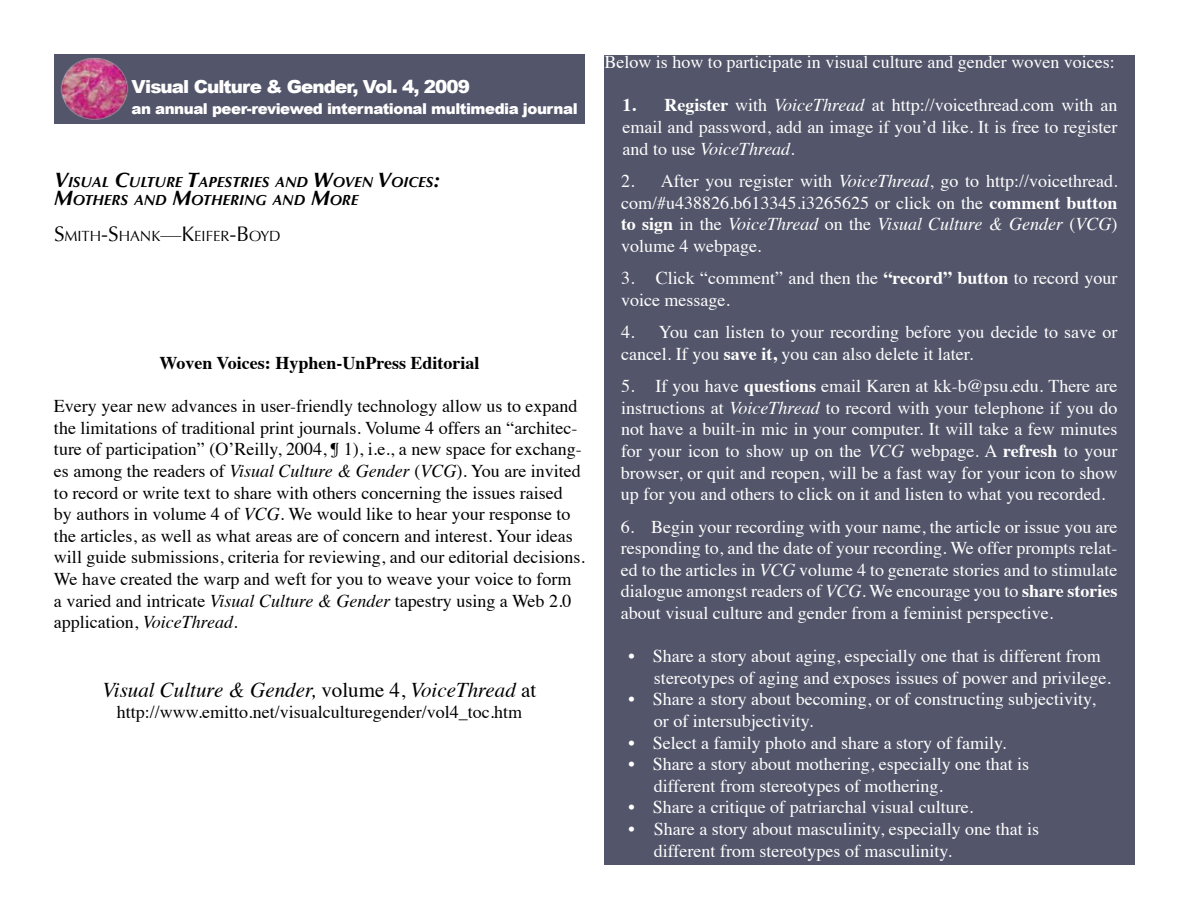
<style>
.page{position:relative;width:1188px;height:918px;background:#fff}
.page>*{position:absolute;margin:0;border:0;box-sizing:border-box;transform-origin:0 0}
.t1{font:italic 21px "Times";color:#000}
.t2{font:18px/21.6px "Times";color:#fff}
.t3{font:18px/21.6px "Times";color:#000}
.t4{font:700 18px "Times";color:#000}
.t5{font:900 18px "Arial";letter-spacing:-.05em;color:#fff}
.t6{font:900 15px "Arial";letter-spacing:-.03em;color:#fff}
.t7{font:italic 700 14.7px/18px "Optima";color:#000}
.t8{font:14.7px "Optima";color:#000}
.s1{font-size:21px}
.s2{font-style:italic}
.s3{font-style:normal}
.s4{font-weight:700}
</style>
<div class="page">
<div style="left:54px;top:54px;width:531px;height:70px;background:#53556a"></div>
<img style="left:61px;top:58px;width:67px;height:62px">
<div style="left:604px;top:55px;width:531px;height:810px;background:#53556a"></div>
<p class="t5" style="left:132px;top:76px;width:340px">Visual Culture &amp; Gender, Vol. 4, 2009</p>
<p class="t6" style="left:132px;top:100px;width:448px">an annual peer-reviewed international multimedia journal</p>
<p class="t7" style="left:54px;top:173px;width:388px"><span class="s1">V</span>ISUAL <span class="s1">C</span>ULTURE <span class="s1">T</span>APESTRIES AND <span class="s1">W</span>OVEN <span class="s1">V</span>OICES<span class="s1">:<br>M</span>OTHERS AND <span class="s1">M</span>OTHERING AND <span class="s1">M</span>ORE</p>
<p class="t8" style="left:54px;top:227px;width:228px"><span class="s1">S</span>MITH<span class="s1">-S</span>HANK<span class="s1">—K</span>EIFER<span class="s1">-B</span>OYD</p>
<p class="t4" style="left:159px;top:346px;width:322px">Woven Voices: Hyphen-UnPress Editorial</p>
<p class="t3" style="left:54px;top:394px;width:532px">Every year new advances in user-friendly technology allow us to expand the limitations of traditional print journals. Volume 4 offers an “architec&shy;ture of participation” (O’Reilly, 2004, ¶ 1), i.e., a new space for exchang&shy;es among the readers of <span class="s2">Visual Culture &amp; Gender</span> (<span class="s2">VCG</span>). You are invited to record or write text to share with others concerning the issues raised by authors in volume 4 of <span class="s2">VCG</span>. We would like to hear your response to the articles, as well as what areas are of concern and interest. Your ideas will guide submissions, criteria for reviewing, and our editorial decisions.<br>We have created the warp and weft for you to weave your voice to form<br>a varied and intricate <span class="s2">Visual Culture &amp; Gender</span> tapestry using a Web 2.0 application, <span class="s2">VoiceThread.</span></p>
<p class="t1" style="left:103px;top:671px;width:435px">Visual Culture &amp; Gender, <span class="s3">volume 4,</span> VoiceThread <span class="s3">at</span></p>
<p class="t3" style="left:117px;top:700px;width:407px">http://www.emitto.net/visualculturegender/vol4_toc.htm</p>
<p class="t2" style="left:604px;top:50px;width:512px">Below is how to participate in visual culture and gender woven voices:</p>
<p class="t2" style="left:622px;top:93px;width:497px;text-align:justify"><span class="s4">1. Register</span> with <span class="s2">VoiceThread</span> at http://voicethread.com with an email and password, add an image if you’d like. It is free to register and to use <span class="s2">VoiceThread</span>.</p>
<p class="t2" style="left:621px;top:169px;width:498px;text-align:justify">2. After you register with <span class="s2">VoiceThread</span>, go to http://voicethread. com/#u438826.b613345.i3265625 or click on the <span class="s4">comment button to sign</span> in the <span class="s2">VoiceThread</span> on the <span class="s2">Visual Culture &amp; Gender</span> (<span class="s2">VCG</span>) volume 4 webpage.</p>
<p class="t2" style="left:621px;top:266px;width:498px">3. Click “comment” and then the <span class="s4">“record” button</span> to record your voice message.</p>
<p class="t2" style="left:621px;top:320px;width:498px">4. You can listen to your recording before you decide to save or cancel. If you <span class="s4">save it,</span> you can also delete it later.</p>
<p class="t2" style="left:621px;top:374px;width:498px;text-align:justify">5. If you have <span class="s4">questions</span> email Karen at kk-b@psu.edu. There are instructions at <span class="s2">VoiceThread</span> to record with your telephone if you do not have a built-in mic in your computer. It will take a few minutes for your icon to show up on the <span class="s2">VCG</span> webpage. A <span class="s4">refresh</span> to your browser, or quit and reopen, will be a fast way for your icon to show up for you and others to click on it and listen to what you recorded.</p>
<p class="t2" style="left:621px;top:514px;width:498px;text-align:justify">6. Begin your recording with your name, the article or issue you are responding to, and the date of your recording. We offer prompts relat&shy;ed to the articles in <span class="s2">VCG</span> volume 4 to generate stories and to stimulate dialogue amongst readers of <span class="s2">VCG</span>. We encourage you to <span class="s4">share stories </span>about visual culture and gender from a feminist perspective.</p>
<p class="t2" style="left:654px;top:644px;width:458px;text-indent:-26px">• Share a story about aging, especially one that is different from stereotypes of aging and exposes issues of power and privilege.</p>
<p class="t2" style="left:654px;top:687px;width:443px;text-indent:-25px">• Share a story about becoming, or of constructing subjectivity, or of intersubjectivity.</p>
<p class="t2" style="left:628px;top:730px;width:380px">• Select a family photo and share a story of family.</p>
<p class="t2" style="left:654px;top:752px;width:377px;text-indent:-25px">• Share a story about mothering, especially one that is different from stereotypes of mothering.</p>
<p class="t2" style="left:628px;top:795px;width:346px">• Share a critique of patriarchal visual culture.</p>
<p class="t2" style="left:654px;top:817px;width:387px;text-indent:-26px">• Share a story about masculinity, especially one that is different from stereotypes of masculinity.</p>
</div>
